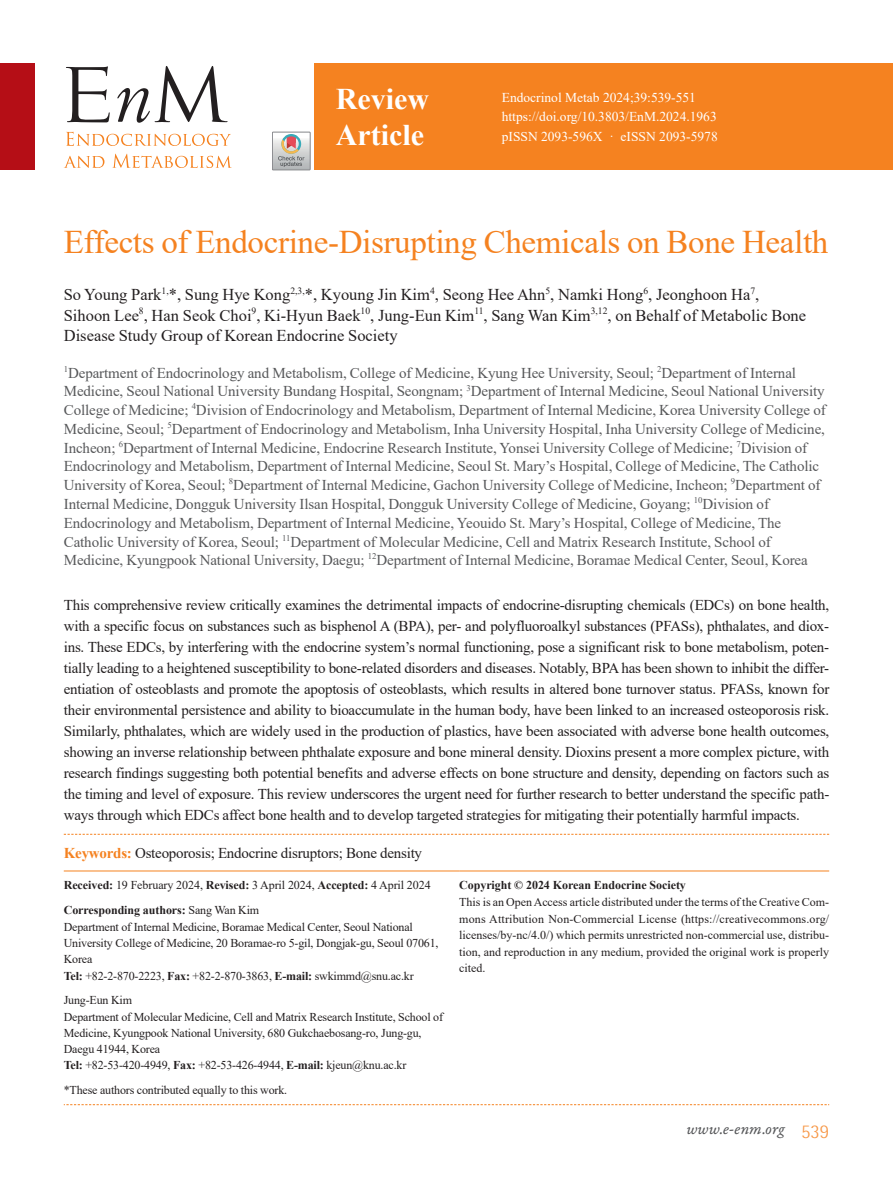
<style>
.page{position:relative;width:893px;height:1191px;background:#fff}
.page>*{position:absolute;margin:0;border:0;box-sizing:border-box;transform-origin:0 0}
.t1{font:33px "Times New Roman";letter-spacing:-.01em;color:#f58220}
.t2{font:700 30px/36px "Times New Roman";color:#fff}
.t3{font:16.5px/20.7px "Times New Roman";color:#231f20}
.t4{font:16.5px "Garamond Premr Pro It Capt";color:#57585a}
.t5{font:15px/21px "Times New Roman";letter-spacing:-.015em;color:#231f20;text-align:justify}
.t6{font:15px/18.8px "Times New Roman";letter-spacing:-.005em;color:#57585a}
.t7{font:13.5px/19.5px "Times New Roman";color:#fff}
.t8{font:12px/16.4px "Times New Roman";letter-spacing:-.015em;color:#231f20}
.t9{font:700 12px/25px "Times New Roman";letter-spacing:-.005em;color:#231f20}
.s1{font-weight:700;color:#f58220}
.s2{font-weight:400}
.s3{font-weight:700}
.s4{font-family:"Rotis Semi Sans Std";font-weight:300;font-size:19.5px;color:#f79848}
</style>
<div class="page">
<div style="left:0;top:64px;width:34px;height:106px;background:#b50e16"></div>
<div style="left:315px;top:64px;width:578px;height:106px;background:#f58220"></div>
<svg style="left:64px;top:154px;width:168px;height:14px"></svg>
<svg style="left:66px;top:132px;width:165px;height:14px"></svg>
<svg style="left:66px;top:66px;width:44px;height:56px"></svg>
<svg style="left:117px;top:66px;width:111px;height:57px"></svg>
<svg style="left:64px;top:834px;width:765px;height:1px"></svg>
<hr style="left:64px;top:870px;width:395px;height:1px;background:#f58220">
<hr style="left:459px;top:870px;width:370px;height:1px;background:#f58220">
<svg style="left:64px;top:1104px;width:765px;height:1px"></svg>
<svg style="left:272px;top:132px;width:38px;height:38px"></svg>
<h2 class="t2" style="left:336px;top:80px;width:95px">Review<br>Article</h2>
<p class="t7" style="left:502px;top:87px;width:217px">Endocrinol Metab 2024;39:539-551 https://doi.org/10.3803/EnM.2024.1963 pISSN 2093-596X · eISSN 2093-5978</p>
<h1 class="t1" style="left:64px;top:218px;width:766px">Effects of Endocrine-Disrupting Chemicals on Bone Health</h1>
<p class="t3" style="left:64px;top:284px;width:744px">So Young Park<sup>1,</sup>*, Sung Hye Kong<sup>2,3,</sup>*, Kyoung Jin Kim<sup>4</sup>, Seong Hee Ahn<sup>5</sup>, Namki Hong<sup>6</sup>, Jeonghoon Ha<sup>7</sup>,<br>Sihoon Lee<sup>8</sup>, Han Seok Choi<sup>9</sup>, Ki-Hyun Baek<sup>10</sup>, Jung-Eun Kim<sup>11</sup>, Sang Wan Kim<sup>3,12</sup>, on Behalf of Metabolic Bone<br>Disease Study Group of Korean Endocrine Society</p>
<p class="t6" style="left:64px;top:363px;width:764px"><sup>1</sup>Department of Endocrinology and Metabolism, College of Medicine, Kyung Hee University, Seoul; <sup>2</sup>Department of Internal Medicine, Seoul National University Bundang Hospital, Seongnam; <sup>3</sup>Department of Internal Medicine, Seoul National University College of Medicine; <sup>4</sup>Division of Endocrinology and Metabolism, Department of Internal Medicine, Korea University College of Medicine, Seoul; <sup>5</sup>Department of Endocrinology and Metabolism, Inha University Hospital, Inha University College of Medicine, Incheon; <sup>6</sup>Department of Internal Medicine, Endocrine Research Institute, Yonsei University College of Medicine; <sup>7</sup>Division of Endocrinology and Metabolism, Department of Internal Medicine, Seoul St. Mary’s Hospital, College of Medicine, The Catholic University of Korea, Seoul; <sup>8</sup>Department of Internal Medicine, Gachon University College of Medicine, Incheon; <sup>9</sup>Department of Internal Medicine, Dongguk University Ilsan Hospital, Dongguk University College of Medicine, Goyang; <sup>10</sup>Division of Endocrinology and Metabolism, Department of Internal Medicine, Yeouido St. Mary’s Hospital, College of Medicine, The Catholic University of Korea, Seoul; <sup>11</sup>Department of Molecular Medicine, Cell and Matrix Research Institute, School of Medicine, Kyungpook National University, Daegu; <sup>12</sup>Department of Internal Medicine, Boramae Medical Center, Seoul, Korea</p>
<p class="t5" style="left:64px;top:593px;width:767px">This comprehensive review critically examines the detrimental impacts of endocrine-disrupting chemicals (EDCs) on bone health, with a specific focus on substances such as bisphenol A (BPA), per- and polyfluoroalkyl substances (PFASs), phthalates, and diox&shy;ins. These EDCs, by interfering with the endocrine system’s normal functioning, pose a significant risk to bone metabolism, poten&shy;tially leading to a heightened susceptibility to bone-related disorders and diseases. Notably, BPA has been shown to inhibit the differ&shy;entiation of osteoblasts and promote the apoptosis of osteoblasts, which results in altered bone turnover status. PFASs, known for their environmental persistence and ability to bioaccumulate in the human body, have been linked to an increased osteoporosis risk.<br>Similarly, phthalates, which are widely used in the production of plastics, have been associated with adverse bone health outcomes, showing an inverse relationship between phthalate exposure and bone mineral density. Dioxins present a more complex picture, with research findings suggesting both potential benefits and adverse effects on bone structure and density, depending on factors such as the timing and level of exposure. This review underscores the urgent need for further research to better understand the specific path&shy;ways through which EDCs affect bone health and to develop targeted strategies for mitigating their potentially harmful impacts.</p>
<p class="t5" style="left:64px;top:841px;width:360px"><span class="s1">Keywords:</span> Osteoporosis; Endocrine disruptors; Bone density</p>
<p class="t9" style="left:64px;top:872px;width:368px">Received: <span class="s2">19 February 2024,</span> Revised: <span class="s2">3 April 2024,</span> Accepted: <span class="s2">4 April 2024<br></span>Corresponding authors: <span class="s2">Sang Wan Kim</span></p>
<p class="t8" style="left:64px;top:918px;width:376px">Department of Internal Medicine, Boramae Medical Center, Seoul National University College of Medicine, 20 Boramae-ro 5-gil, Dongjak-gu, Seoul 07061, Korea<br><span class="s3">Tel:</span> +82-2-870-2223, <span class="s3">Fax:</span> +82-2-870-3863, <span class="s3">E-mail:</span> swkimmd@snu.ac.kr</p>
<p class="t8" style="left:64px;top:991px;width:381px">Jung-Eun Kim<br>Department of Molecular Medicine, Cell and Matrix Research Institute, School of Medicine, Kyungpook National University, 680 Gukchaebosang-ro, Jung-gu, Daegu 41944, Korea<br><span class="s3">Tel:</span> +82-53-420-4949, <span class="s3">Fax:</span> +82-53-426-4944, <span class="s3">E-mail:</span> kjeun@knu.ac.kr</p>
<p class="t8" style="left:64px;top:1081px;width:225px">*These authors contributed equally to this work.</p>
<p class="t9" style="left:459px;top:872px;width:228px">Copyright © 2024 Korean Endocrine Society</p>
<p class="t8" style="left:459px;top:893px;width:371px;text-align:justify">This is an Open Access article distributed under the terms of the Creative Com&shy;mons Attribution Non-Commercial License (https://creativecommons.org/ licenses/by-nc/4.0/) which permits unrestricted non-commercial use, distribu&shy;tion, and reproduction in any medium, provided the original work is properly cited.</p>
<p class="t4" style="left:686px;top:1118px;width:144px">www.e-enm.org <span class="s4">539</span></p>
</div>
